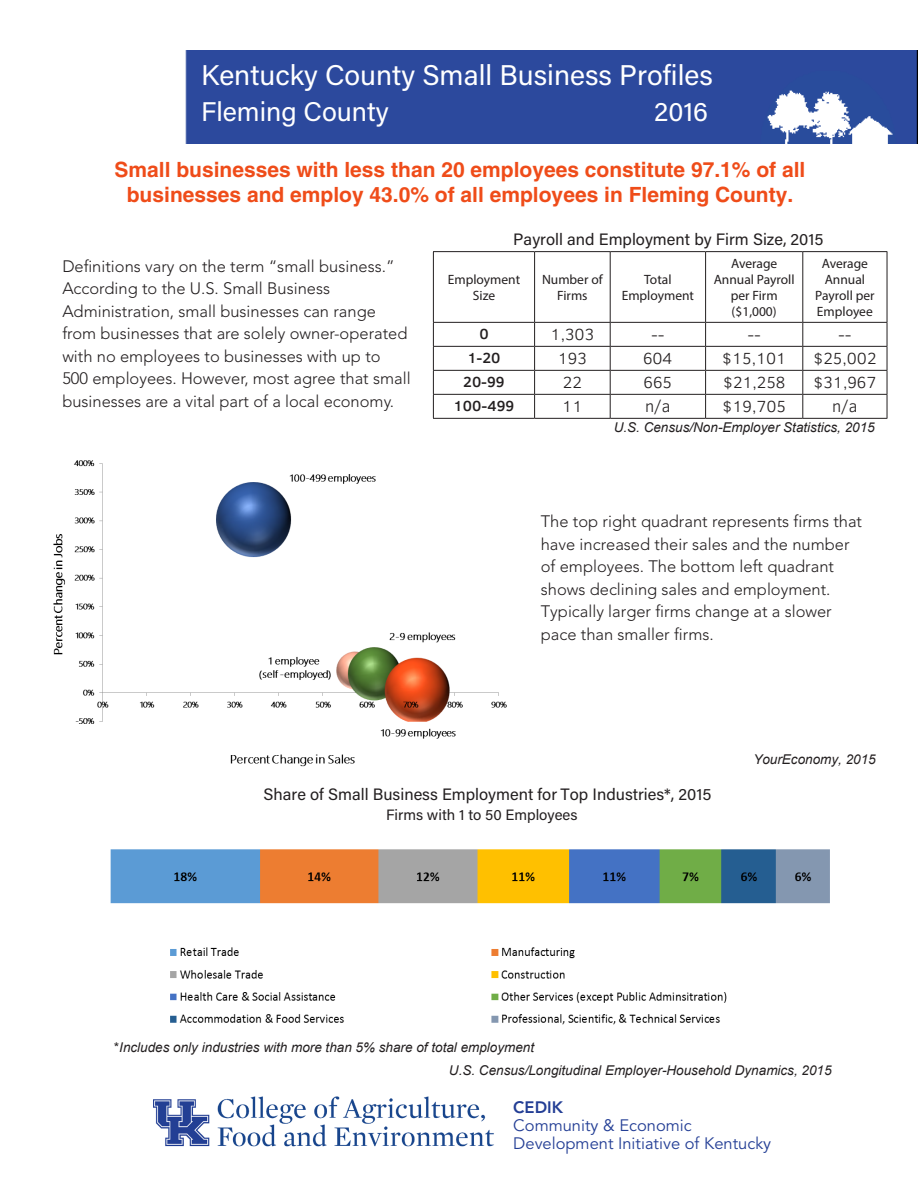
<style>
.page{position:relative;width:918px;height:1188px;background:#fff}
.page>*{position:absolute;margin:0;border:0;box-sizing:border-box;transform-origin:0 0}
.t1{font:28.5px "Acumin Pro";color:#fff}
.t2{font:27px "Acumin Pro";color:#fff}
.t3{font:700 21px/25.2px "Helvetica";color:#ef4c19;text-align:center}
.Text{font:300 16.5px/22.5px "Avenir LT Std";color:#231f20}
.Text-2{font:16.5px "Acumin Pro";color:#231f20}
.t4{font:300 16.5px "Clear Sans";color:#231f20}
.t5{font:16.5px/18px "Avenir LT Std";color:#233e95}
.Text-3{font:15px "Acumin Pro";color:#231f20}
.t6{font:500 15px "Clear Sans";color:#231f20}
.t7{font:italic 13.5px "Arial";color:#231f20}
.t8{font:13.5px/16.2px "Myriad Pro";color:#231f20;text-align:center}
.s1{font-weight:800}
</style>
<div class="page">
<img style="left:53px;top:460px;width:454px;height:307px">
<img style="left:153px;top:1096px;width:341px;height:51px">
<hr style="left:433px;top:251px;width:102px;height:1px;background:#231f20">
<hr style="left:433px;top:252px;width:1px;height:70px;background:#231f20">
<hr style="left:535px;top:251px;width:75px;height:1px;background:#231f20">
<hr style="left:534px;top:252px;width:1px;height:70px;background:#231f20">
<hr style="left:610px;top:251px;width:96px;height:1px;background:#231f20">
<hr style="left:610px;top:252px;width:1px;height:70px;background:#231f20">
<hr style="left:706px;top:251px;width:97px;height:1px;background:#231f20">
<hr style="left:705px;top:252px;width:1px;height:70px;background:#231f20">
<hr style="left:803px;top:251px;width:84px;height:1px;background:#231f20">
<hr style="left:802px;top:252px;width:1px;height:70px;background:#231f20">
<hr style="left:887px;top:252px;width:1px;height:70px;background:#231f20">
<hr style="left:433px;top:322px;width:102px;height:1px;background:#231f20">
<hr style="left:535px;top:322px;width:75px;height:1px;background:#231f20">
<hr style="left:610px;top:322px;width:96px;height:1px;background:#231f20">
<hr style="left:706px;top:322px;width:97px;height:1px;background:#231f20">
<hr style="left:803px;top:322px;width:84px;height:1px;background:#231f20">
<hr style="left:433px;top:346px;width:102px;height:1px;background:#231f20">
<hr style="left:535px;top:346px;width:75px;height:1px;background:#231f20">
<hr style="left:610px;top:346px;width:96px;height:1px;background:#231f20">
<hr style="left:706px;top:346px;width:97px;height:1px;background:#231f20">
<hr style="left:803px;top:346px;width:84px;height:1px;background:#231f20">
<hr style="left:433px;top:370px;width:102px;height:1px;background:#231f20">
<hr style="left:535px;top:370px;width:75px;height:1px;background:#231f20">
<hr style="left:610px;top:370px;width:96px;height:1px;background:#231f20">
<hr style="left:706px;top:370px;width:97px;height:1px;background:#231f20">
<hr style="left:803px;top:370px;width:84px;height:1px;background:#231f20">
<hr style="left:433px;top:394px;width:102px;height:1px;background:#231f20">
<svg style="left:433px;top:323px;width:1px;height:95px"></svg>
<hr style="left:535px;top:394px;width:75px;height:1px;background:#231f20">
<svg style="left:534px;top:323px;width:1px;height:95px"></svg>
<hr style="left:610px;top:394px;width:96px;height:1px;background:#231f20">
<svg style="left:610px;top:323px;width:1px;height:95px"></svg>
<hr style="left:706px;top:394px;width:97px;height:1px;background:#231f20">
<svg style="left:705px;top:323px;width:1px;height:95px"></svg>
<hr style="left:803px;top:394px;width:84px;height:1px;background:#231f20">
<svg style="left:802px;top:323px;width:1px;height:95px"></svg>
<svg style="left:887px;top:323px;width:1px;height:95px"></svg>
<hr style="left:433px;top:418px;width:102px;height:1px;background:#231f20">
<hr style="left:535px;top:418px;width:75px;height:1px;background:#231f20">
<hr style="left:610px;top:418px;width:96px;height:1px;background:#231f20">
<hr style="left:706px;top:418px;width:97px;height:1px;background:#231f20">
<hr style="left:803px;top:418px;width:84px;height:1px;background:#231f20">
<img style="left:110px;top:849px;width:720px;height:176px">
<div style="left:185px;top:50px;width:733px;height:94px;background:#2c499d"></div>
<p class="t1" style="left:201px;top:55px;width:513px">Kentucky County Small Business Profiles</p>
<p class="t2" style="left:201px;top:93px;width:189px">Fleming County</p>
<h2 class="t2" style="left:654px;top:93px;width:55px">2016</h2>
<p class="t3" style="left:115px;top:157px;width:692px">Small businesses with less than 20 employees constitute 97.1% of all businesses and employ 43.0% of all employees in Fleming County.</p>
<p class="Text" style="left:62px;top:255px;width:334px">Definitions vary on the term “small business.”</p>
<p class="Text" style="left:62px;top:277px;width:350px">According to the U.S. Small Business Administration, small businesses can range from businesses that are solely owner-operated with no employees to businesses with up to<br>500 employees. However, most agree that small businesses are a vital part of a local economy.</p>
<p class="Text-2" style="left:513px;top:227px;width:312px">Payroll and Employment by Firm Size, 2015</p>
<p class="t8" style="left:448px;top:271px;width:74px">Employment<br>Size</p>
<p class="t8" style="left:542px;top:271px;width:62px">Number of<br>Firms</p>
<p class="t8" style="left:622px;top:271px;width:74px">Total<br>Employment</p>
<p class="t8" style="left:714px;top:255px;width:82px">Average<br>Annual Payroll per Firm ($1,000)</p>
<p class="t8" style="left:815px;top:255px;width:61px">Average<br>Annual<br>Payroll per<br>Employee</p>
<p class="t6" style="left:479px;top:324px;width:11px">0</p>
<p class="t4" style="left:551px;top:324px;width:45px">1,303</p>
<p class="t4" style="left:651px;top:324px;width:15px">--</p>
<p class="t4" style="left:747px;top:324px;width:15px">--</p>
<p class="t4" style="left:838px;top:324px;width:15px">--</p>
<p class="t6" style="left:467px;top:348px;width:35px">1-20</p>
<p class="t4" style="left:558px;top:348px;width:31px">193</p>
<p class="t4" style="left:643px;top:348px;width:31px">604</p>
<p class="t4" style="left:722px;top:348px;width:66px">$15,101</p>
<p class="t4" style="left:813px;top:348px;width:65px">$25,002</p>
<p class="t6" style="left:463px;top:372px;width:43px">20-99</p>
<p class="t4" style="left:563px;top:372px;width:21px">22</p>
<p class="t4" style="left:644px;top:372px;width:30px">665</p>
<p class="t4" style="left:723px;top:372px;width:64px">$21,258</p>
<p class="t4" style="left:813px;top:372px;width:65px">$31,967</p>
<p class="t6" style="left:454px;top:396px;width:62px">100-499</p>
<p class="t4" style="left:562px;top:396px;width:22px">11</p>
<p class="t4" style="left:645px;top:396px;width:27px">n/a</p>
<p class="t4" style="left:722px;top:396px;width:65px">$19,705</p>
<p class="t4" style="left:832px;top:396px;width:27px">n/a</p>
<p class="t7" style="left:614px;top:419px;width:263px">U.S. Census/Non-Employer Statistics, 2015</p>
<p class="Text" style="left:541px;top:510px;width:323px">The top right quadrant represents firms that have increased their sales and the number of employees. The bottom left quadrant shows declining sales and employment.<br>Typically larger firms change at a slower pace than smaller firms.</p>
<p class="t7" style="left:753px;top:750px;width:124px">YourEconomy, 2015</p>
<p class="Text-2" style="left:264px;top:782px;width:449px">Share of Small Business Employment for Top Industries*, 2015</p>
<p class="Text-3" style="left:386px;top:805px;width:193px">Firms with 1 to 50 Employees</p>
<p class="t7" style="left:113px;top:1039px;width:423px">*Includes only industries with more than 5% share of total employment</p>
<p class="t7" style="left:449px;top:1062px;width:384px">U.S. Census/Longitudinal Employer-Household Dynamics, 2015</p>
<p class="t5" style="left:513px;top:1099px;width:259px"><span class="s1">CEDIK<br></span>Community &amp; Economic<br>Development Initiative of Kentucky</p>
</div>
